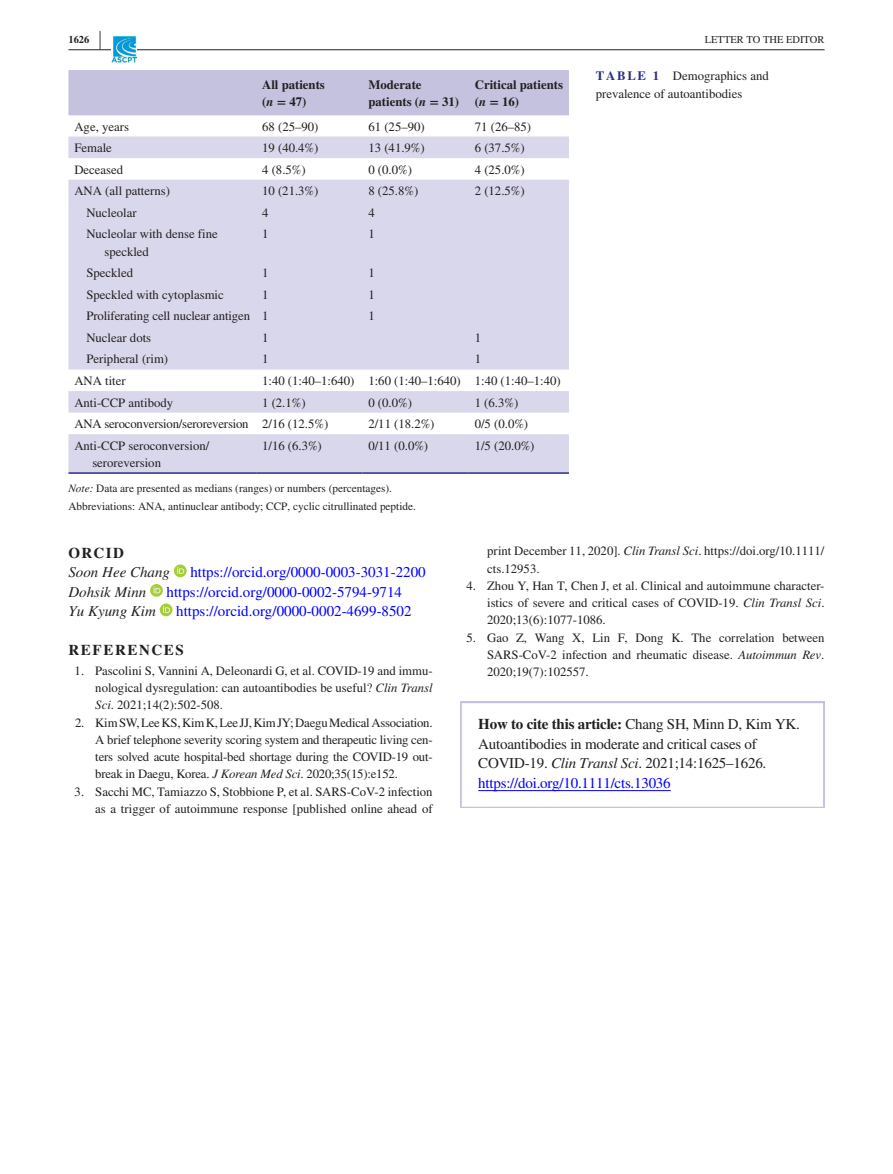
<style>
.page{position:relative;width:893px;height:1174px;background:#fff}
.page>*{position:absolute;margin:0;border:0;box-sizing:border-box;transform-origin:0 0}
.t1{font:700 25.95px "STIX";color:#231f20;scale:.36 1}
.t2{font:15px/19.5px "STIX";letter-spacing:-.015em;color:#231f20}
.t3{font:15px "STIX";color:#00f}
.t4{font:italic 15px "STIX";color:#231f20}
.t5{font:700 15px "STIX";letter-spacing:.11em;color:#231f20}
.t6{font:12.75px/17.2px "STIX";color:#231f20;text-align:justify}
.t7{font:700 12.75px/17.2px "STIX";color:#231f20}
.t8{font:11.25px/18px "STIX";color:#231f20}
.t9{font:10.5px "STIX";color:#231f20}
.t10{font:700 10.5px "STIX";color:#231f20}
.s1{font-style:italic}
.s2{font-weight:700;color:#2c2d8c}
.s3{font-weight:700}
.s4{color:#00f}
</style>
<div class="page">
<hr style="left:68px;top:49px;width:756px;height:1px;background:#231f20">
<img style="left:111px;top:37px;width:26px;height:25px">
<svg style="left:174px;top:564px;width:13px;height:13px"></svg>
<svg style="left:177px;top:567px;width:7px;height:7px"></svg>
<svg style="left:150px;top:584px;width:13px;height:13px"></svg>
<svg style="left:154px;top:586px;width:6px;height:7px"></svg>
<div style="left:160px;top:603px;width:12px;height:13px;background:#a5cd39;border-radius:50%"></div>
<svg style="left:163px;top:606px;width:7px;height:7px"></svg>
<svg style="left:460px;top:701px;width:364px;height:107px;fill:#c4c2df"></svg>
<div style="left:462px;top:703px;width:361px;height:103px;background:#fff"></div>
<hr style="left:478px;top:790px;width:193px;height:1px;background:#00f">
<div style="left:68px;top:70px;width:501px;height:45px;background:#c4c2df"></div>
<svg style="left:68px;top:136px;width:501px;height:336px;fill:#d9d7eb"></svg>
<hr style="left:68px;top:472px;width:188px;height:2px;background:#2c2d8c">
<hr style="left:256px;top:472px;width:106px;height:2px;background:#2c2d8c">
<hr style="left:362px;top:472px;width:107px;height:2px;background:#2c2d8c">
<hr style="left:469px;top:472px;width:100px;height:2px;background:#2c2d8c">
<p class="t10" style="left:68px;top:33px;width:22px">1626</p>
<h1 class="t1" style="left:99px;top:25px;width:7px">|</h1>
<p class="t9" style="left:705px;top:32px;width:121px">LETTER TO THE EDITOR</p>
<p class="t7" style="left:262px;top:76px;width:64px">All patients (<span class="s1">n</span> = 47)</p>
<p class="t7" style="left:368px;top:76px;width:92px">Moderate patients (<span class="s1">n</span> = 31)</p>
<p class="t7" style="left:475px;top:76px;width:90px">Critical patients (<span class="s1">n</span> = 16)</p>
<p class="t6" style="left:74px;top:118px;width:56px">Age, years</p>
<p class="t6" style="left:262px;top:118px;width:58px">68 (25–90)</p>
<p class="t6" style="left:368px;top:118px;width:58px">61 (25–90)</p>
<p class="t6" style="left:475px;top:118px;width:58px">71 (26–85)</p>
<p class="t6" style="left:74px;top:140px;width:39px">Female</p>
<p class="t6" style="left:262px;top:140px;width:58px">19 (40.4%)</p>
<p class="t6" style="left:368px;top:140px;width:58px">13 (41.9%)</p>
<p class="t6" style="left:475px;top:140px;width:51px">6 (37.5%)</p>
<p class="t6" style="left:74px;top:162px;width:50px">Deceased</p>
<p class="t6" style="left:262px;top:162px;width:45px">4 (8.5%)</p>
<p class="t6" style="left:368px;top:162px;width:45px">0 (0.0%)</p>
<p class="t6" style="left:475px;top:162px;width:51px">4 (25.0%)</p>
<p class="t6" style="left:74px;top:183px;width:97px">ANA (all patterns)</p>
<p class="t6" style="left:262px;top:183px;width:58px">10 (21.3%)</p>
<p class="t6" style="left:368px;top:183px;width:51px">8 (25.8%)</p>
<p class="t6" style="left:475px;top:183px;width:51px">2 (12.5%)</p>
<p class="t6" style="left:86px;top:205px;width:52px">Nucleolar</p>
<p class="t6" style="left:262px;top:205px;width:8px">4</p>
<p class="t6" style="left:368px;top:205px;width:8px">4</p>
<p class="t6" style="left:104px;top:226px;width:115px;text-indent:-18px">Nucleolar with dense fine speckled</p>
<p class="t6" style="left:262px;top:226px;width:8px">1</p>
<p class="t6" style="left:368px;top:226px;width:8px">1</p>
<p class="t6" style="left:86px;top:265px;width:48px">Speckled</p>
<p class="t6" style="left:262px;top:265px;width:8px">1</p>
<p class="t6" style="left:368px;top:265px;width:8px">1</p>
<p class="t6" style="left:86px;top:287px;width:139px">Speckled with cytoplasmic</p>
<p class="t6" style="left:262px;top:287px;width:8px">1</p>
<p class="t6" style="left:368px;top:287px;width:8px">1</p>
<p class="t6" style="left:86px;top:308px;width:184px">Proliferating cell nuclear antigen 1</p>
<p class="t6" style="left:368px;top:308px;width:8px">1</p>
<p class="t6" style="left:86px;top:330px;width:66px">Nuclear dots</p>
<p class="t6" style="left:262px;top:330px;width:8px">1</p>
<p class="t6" style="left:475px;top:330px;width:8px">1</p>
<p class="t6" style="left:86px;top:351px;width:83px">Peripheral (rim)</p>
<p class="t6" style="left:262px;top:351px;width:8px">1</p>
<p class="t6" style="left:475px;top:351px;width:8px">1</p>
<p class="t6" style="left:74px;top:373px;width:53px">ANA titer</p>
<p class="t6" style="left:262px;top:373px;width:300px">1:40 (1:40–1:640) 1:60 (1:40–1:640) 1:40 (1:40–1:40)</p>
<p class="t6" style="left:74px;top:394px;width:100px">Anti-CCP antibody</p>
<p class="t6" style="left:262px;top:394px;width:45px">1 (2.1%)</p>
<p class="t6" style="left:368px;top:394px;width:45px">0 (0.0%)</p>
<p class="t6" style="left:475px;top:394px;width:45px">1 (6.3%)</p>
<p class="t6" style="left:74px;top:416px;width:255px">ANA seroconversion/seroreversion 2/16 (12.5%)</p>
<p class="t6" style="left:368px;top:416px;width:68px">2/11 (18.2%)</p>
<p class="t6" style="left:475px;top:416px;width:55px">0/5 (0.0%)</p>
<p class="t6" style="left:92px;top:438px;width:118px;text-indent:-18px">Anti-CCP seroconversion/ seroreversion</p>
<p class="t6" style="left:262px;top:438px;width:61px">1/16 (6.3%)</p>
<p class="t6" style="left:368px;top:438px;width:61px">0/11 (0.0%)</p>
<p class="t6" style="left:475px;top:438px;width:61px">1/5 (20.0%)</p>
<p class="t8" style="left:68px;top:480px;width:349px"><span class="s1">Note:</span> Data are presented as medians (ranges) or numbers (percentages).<br>Abbreviations: ANA, antinuclear antibody; CCP, cyclic citrullinated peptide.</p>
<p class="t6" style="left:596px;top:67px;width:175px;line-height:18px"><span class="s2">TABLE 1</span> Demographics and prevalence of autoantibodies</p>
<p class="t5" style="left:68px;top:544px;width:57px">ORCID</p>
<p class="t4" style="left:68px;top:562px;width:103px">Soon Hee Chang</p>
<p class="t3" style="left:190px;top:562px;width:237px">https://orcid.org/0000-0003-3031-2200</p>
<p class="t4" style="left:68px;top:581px;width:79px">Dohsik Minn</p>
<p class="t3" style="left:167px;top:581px;width:237px">https://orcid.org/0000-0002-5794-9714</p>
<p class="t4" style="left:68px;top:601px;width:89px">Yu Kyung Kim</p>
<p class="t3" style="left:176px;top:601px;width:237px">https://orcid.org/0000-0002-4699-8502</p>
<p class="t5" style="left:68px;top:641px;width:117px">REFERENCES</p>
<p class="t6" style="left:95px;top:663px;width:339px;text-indent:-21px">1. Pascolini S, Vannini A, Deleonardi G, et al. COVID-19 and immu&shy;nological dysregulation: can autoantibodies be useful? <span class="s1">Clin Transl Sci</span>. 2021;14(2):502-508.</p>
<p class="t6" style="left:95px;top:714px;width:339px;text-indent:-20px">2. Kim SW, Lee KS, Kim K, Lee JJ, Kim JY; Daegu Medical Association.<br>A brief telephone severity scoring system and therapeutic living cen&shy;ters solved acute hospital-bed shortage during the COVID-19 out&shy;break in Daegu, Korea. <span class="s1">J Korean Med Sci</span>. 2020;35(15):e152.</p>
<p class="t6" style="left:75px;top:783px;width:359px;text-align:right">3. Sacchi MC, Tamiazzo S, Stobbione P, et al. SARS-CoV-2 infection as a trigger of autoimmune response [published online ahead of</p>
<p class="t6" style="left:487px;top:543px;width:339px">print December 11, 2020]. <span class="s1">Clin Transl Sci</span>. https://doi.org/10.1111/ cts.12953.</p>
<p class="t6" style="left:487px;top:578px;width:339px;text-indent:-21px">4. Zhou Y, Han T, Chen J, et al. Clinical and autoimmune character&shy;istics of severe and critical cases of COVID-19. <span class="s1">Clin Transl Sci</span>.<br>2020;13(6):1077-1086.</p>
<p class="t6" style="left:487px;top:629px;width:339px;text-indent:-21px">5. Gao Z, Wang X, Lin F, Dong K. The correlation between SARS-CoV-2 infection and rheumatic disease. <span class="s1">Autoimmun Rev</span>.<br>2020;19(7):102557.</p>
<p class="t2" style="left:478px;top:715px;width:323px"><span class="s3">How to cite this article:</span> Chang SH, Minn D, Kim YK.<br>Autoantibodies in moderate and critical cases of COVID-19. <span class="s1">Clin Transl Sci</span>. 2021;14:1625–1626. <span class="s4">https://doi.org/10.1111/cts.13036</span></p>
</div>
